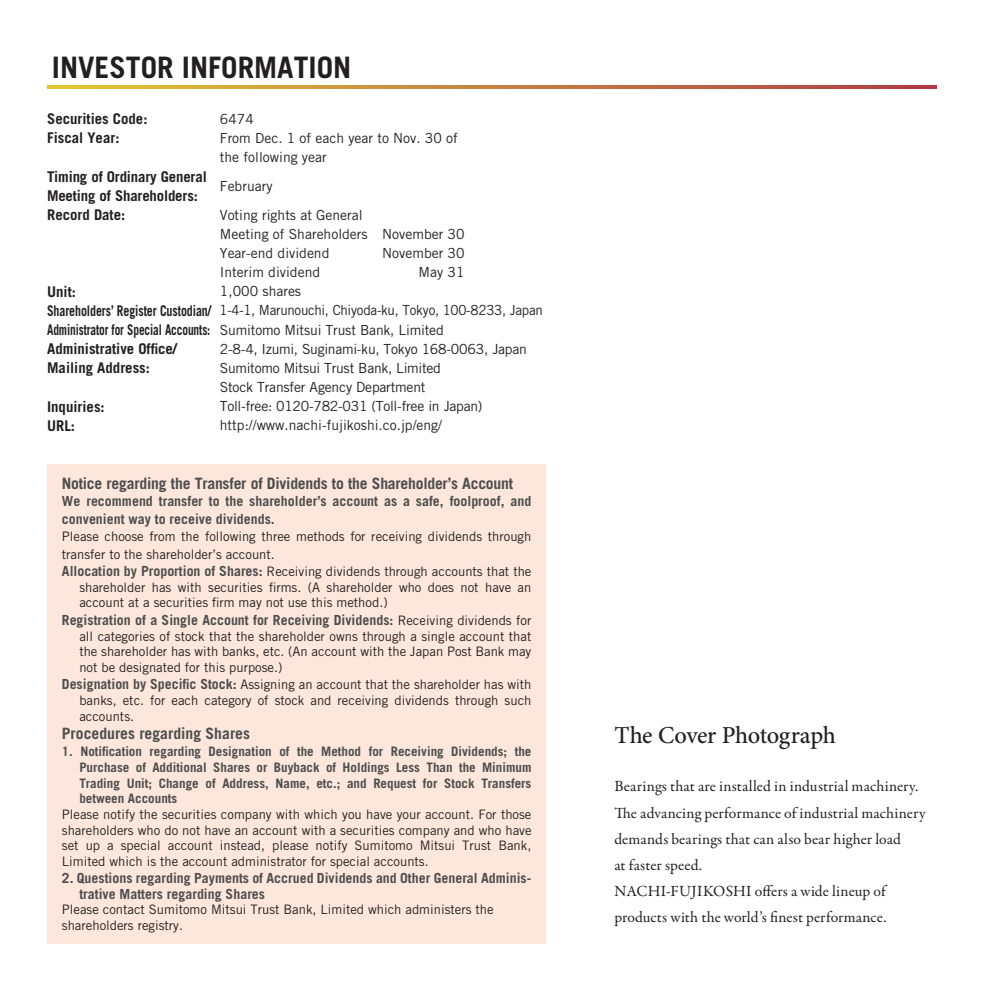
<style>
.page{position:relative;width:993px;height:993px;background:#fff}
.page>*{position:absolute;margin:0;border:0;box-sizing:border-box;transform-origin:0 0}
.t1{font:700 29.57px "Trade Gothic LT Std";color:#231f20}
.t2{font:500 24.32px "Minion Pro";letter-spacing:-.02em;color:#231f20}
.t3{font:15.58px/26.1px "Garamond Premr Pro";letter-spacing:.01em;color:#231f20}
.t4{font:700 15.58px "Trade Gothic LT Std";letter-spacing:-.01em;color:#4c4d4e}
.t5{font:700 14.88px/19.1px "Trade Gothic LT Std";letter-spacing:-.005em;color:#231f20}
.t6{font:14px/19.1px "Trade Gothic LT Std";letter-spacing:-.005em;color:#231f20}
.t7{font:700 14px/17.3px "Trade Gothic LT Std";color:#4c4d4e}
.t8{font:13.12px/15.6px "Trade Gothic LT Std";color:#231f20}
.t9{font:700 13.12px/15.6px "Trade Gothic LT Std";color:#4c4d4e;text-align:justify}
.s1{font-weight:700;font-size:14px;color:#4c4d4e}
.s2{font-weight:400;font-size:13.12px;color:#231f20}
</style>
<div class="page">
<div style="left:47px;top:464px;width:498px;height:479px;background:#fde7dc"></div>
<svg style="left:47px;top:86px;width:888px;height:2px;background:#c7813d"></svg>
<h1 class="t1" style="left:52px;top:57px;width:301px">INVESTOR INFORMATION</h1>
<p class="t5" style="left:47px;top:111px;width:102px">Securities Code:<br>Fiscal Year:</p>
<p class="t5" style="left:47px;top:168px;width:161px">Timing of Ordinary General<br>Meeting of Shareholders:<br>Record Date:</p>
<p class="t5" style="left:47px;top:283px;width:165px">Unit:<br>Shareholders’ Register Custodian/<br>Administrator for Special Accounts:<br>Administrative Office/<br>Mailing Address:</p>
<p class="t5" style="left:47px;top:398px;width:59px">Inquiries:<br>URL:</p>
<p class="t6" style="left:220px;top:110px;width:239px">6474<br>From Dec. 1 of each year to Nov. 30 of the following year</p>
<p class="t6" style="left:220px;top:173px;width:144px;line-height:28.7px">February<br>Voting rights at General</p>
<p class="t6" style="left:220px;top:225px;width:246px">Meeting of Shareholders November 30<br>Year-end dividend</p>
<p class="t6" style="left:382px;top:244px;width:84px">November 30</p>
<p class="t6" style="left:220px;top:264px;width:102px">Interim dividend</p>
<p class="t6" style="left:418px;top:264px;width:47px">May 31</p>
<p class="t6" style="left:219px;top:283px;width:325px">1,000 shares<br>1-4-1, Marunouchi, Chiyoda-ku, Tokyo, 100-8233, Japan Sumitomo Mitsui Trust Bank, Limited<br>2-8-4, Izumi, Suginami-ku, Tokyo 168-0063, Japan Sumitomo Mitsui Trust Bank, Limited<br>Stock Transfer Agency Department<br>Toll-free: 0120-782-031 (Toll-free in Japan) http://www.nachi-fujikoshi.co.jp/eng/</p>
<p class="t4" style="left:62px;top:477px;width:452px">Notice regarding the Transfer of Dividends to the Shareholder’s Account</p>
<p class="t7" style="left:62px;top:494px;width:471px">We recommend transfer to the shareholder’s account as a safe, foolproof, and convenient way to receive dividends.</p>
<p class="t8" style="left:62px;top:529px;width:471px;line-height:17.3px">Please choose from the following three methods for receiving dividends through transfer to the shareholder’s account.<br><span class="s1">Allocation by Proportion of Shares:</span> Receiving dividends through accounts that the</p>
<p class="t8" style="left:79px;top:580px;width:453px">shareholder has with securities firms. (A shareholder who does not have an account at a securities firm may not use this method.)</p>
<p class="t7" style="left:62px;top:612px;width:471px">Registration of a Single Account for Receiving Dividends: <span class="s2">Receiving dividends for</span></p>
<p class="t8" style="left:79px;top:629px;width:453px;text-align:justify">all categories of stock that the shareholder owns through a single account that the shareholder has with banks, etc. (An account with the Japan Post Bank may not be designated for this purpose.)</p>
<p class="t8" style="left:79px;top:677px;width:453px;text-align:justify;text-indent:-17px"><span class="s1">Designation by Specific Stock:</span> Assigning an account that the shareholder has with banks, etc. for each category of stock and receiving dividends through such accounts.</p>
<p class="t4" style="left:62px;top:728px;width:189px">Procedures regarding Shares</p>
<p class="t9" style="left:79px;top:744px;width:453px;text-indent:-17px">1. Notification regarding Designation of the Method for Receiving Dividends; the Purchase of Additional Shares or Buyback of Holdings Less Than the Minimum Trading Unit; Change of Address, Name, etc.; and Request for Stock Transfers between Accounts</p>
<p class="t8" style="left:62px;top:807px;width:471px;text-align:justify">Please notify the securities company with which you have your account. For those shareholders who do not have an account with a securities company and who have set up a special account instead, please notify Sumitomo Mitsui Trust Bank, Limited which is the account administrator for special accounts.</p>
<p class="t7" style="left:79px;top:871px;width:453px;line-height:15.6px;text-indent:-17px">2. Questions regarding Payments of Accrued Dividends and Other General Adminis&shy;trative Matters regarding Shares</p>
<p class="t8" style="left:62px;top:902px;width:433px">Please contact Sumitomo Mitsui Trust Bank, Limited which administers the shareholders registry.</p>
<h2 class="t2" style="left:614px;top:720px;width:223px">The Cover Photograph</h2>
<p class="t3" style="left:614px;top:774px;width:312px">Bearings that are installed in industrial machinery.<br>The advancing performance of industrial machinery demands bearings that can also bear higher load<br>at faster speed.<br>NACHI-FUJIKOSHI offers a wide lineup of products with the world’s finest performance.</p>
</div>
